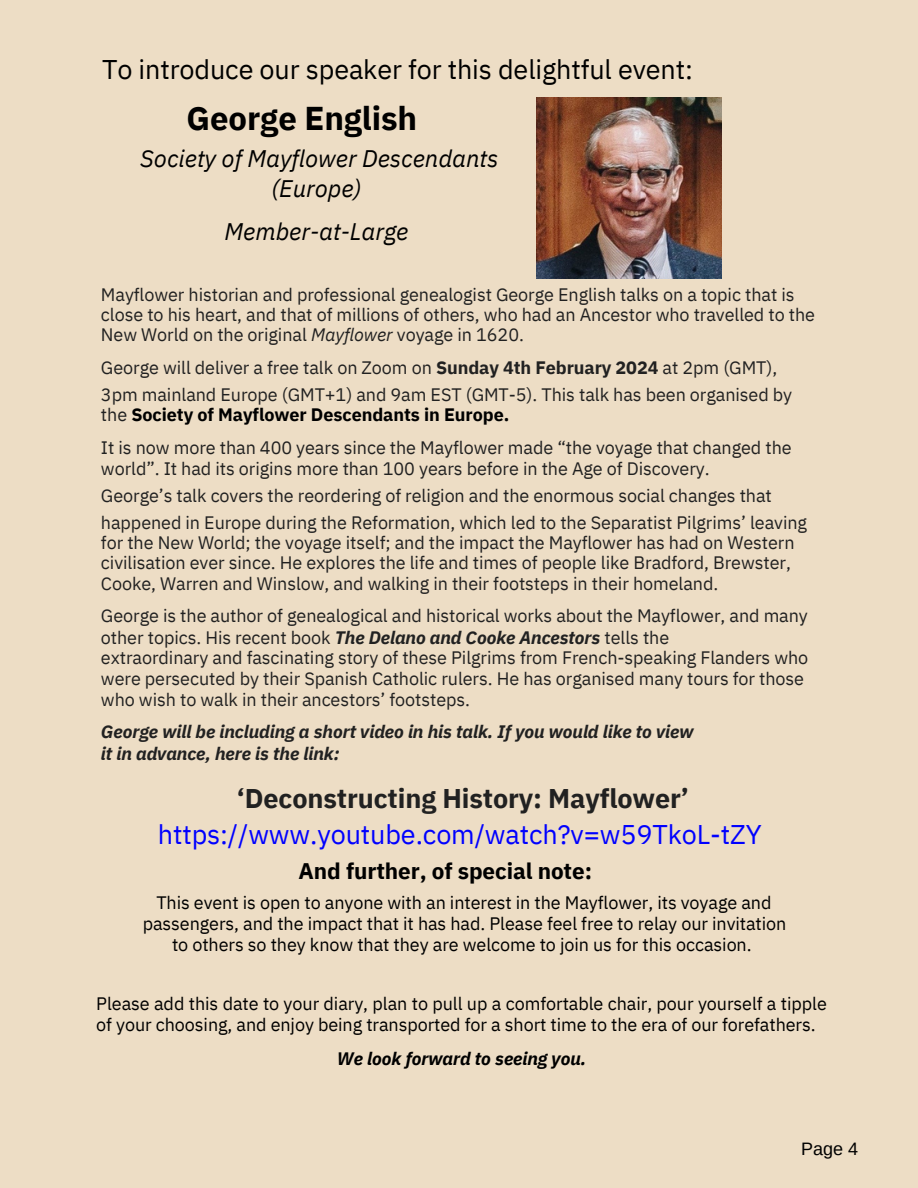
<style>
.page{position:relative;width:918px;height:1188px;background:#edddc5}
.page>*{position:absolute;margin:0;border:0;box-sizing:border-box;transform-origin:0 0}
.t1{font:700 33px "IBM Plex Sans";letter-spacing:-.005em;color:#000}
.t2{font:27px/36px "IBM Plex Sans";letter-spacing:-.005em;color:#00f;text-align:center}
.t3{font:27px "IBM Plex Sans";letter-spacing:-.005em;color:#000}
.t4{font:italic 24px/30.3px "IBM Plex Sans";letter-spacing:-.005em;color:#000;text-align:center}
.t5{font:700 22.5px "IBM Plex Sans";letter-spacing:-.005em;color:#000}
.t6{font:18px/20.2px "IBM Plex Sans";letter-spacing:-.005em;color:#212121}
.t7{font:18px/21.3px "IBM Plex Sans";letter-spacing:-.005em;color:#000;text-align:center}
.t8{font:italic 700 18px "IBM Plex Sans";letter-spacing:-.005em;color:#212121}
.t9{font:700 18px "IBM Plex Sans";letter-spacing:-.005em;color:#000}
.t10{font:italic 700 18px "IBM Plex Sans";letter-spacing:-.005em;color:#000}
.t11{font:18px "Arimo";color:#000}
.s1{font-style:italic}
.s2{font-weight:700}
.s3{font-weight:400;color:#212121}
.s4{font-weight:700;font-style:italic}
.s5{font-weight:700;color:#212121}
</style>
<div class="page">
<img style="left:536px;top:97px;width:186px;height:181px">
<h1 class="t3" style="left:102px;top:52px;width:592px">To introduce our speaker for this delightful event:</h1>
<p class="t1" style="left:187px;top:96px;width:232px">George English</p>
<p class="t4" style="left:140px;top:143px;width:360px">Society of Mayflower Descendants (Europe)</p>
<p class="t4" style="left:225px;top:216px;width:185px">Member-at-Large</p>
<p class="t6" style="left:101px;top:284px;width:716px">Mayflower historian and professional genealogist George English talks on a topic that is close to his heart, and that of millions of others, who had an Ancestor who travelled to the<br>New World on the original <span class="s1">Mayflower</span> voyage in 1620.</p>
<p class="t6" style="left:101px;top:357px;width:678px">George will deliver a free talk on Zoom on <span class="s2">Sunday 4th February 2024</span> at 2pm (GMT),</p>
<p class="t6" style="left:101px;top:384px;width:693px">3pm mainland Europe (GMT+1) and 9am EST (GMT-5). This talk has been organised by</p>
<p class="t9" style="left:101px;top:403px;width:410px"><span class="s3">the</span> Society of Mayflower Descendants in Europe.</p>
<p class="t6" style="left:101px;top:437px;width:692px">It is now more than 400 years since the Mayflower made “the voyage that changed the</p>
<p class="t6" style="left:101px;top:458px;width:610px">world”. It had its origins more than 100 years before in the Age of Discovery.</p>
<p class="t6" style="left:101px;top:485px;width:672px">George’s talk covers the reordering of religion and the enormous social changes that</p>
<p class="t6" style="left:101px;top:512px;width:708px">happened in Europe during the Reformation, which led to the Separatist Pilgrims’ leaving</p>
<p class="t6" style="left:101px;top:532px;width:695px">for the New World; the voyage itself; and the impact the Mayflower has had on Western</p>
<p class="t6" style="left:101px;top:553px;width:691px">civilisation ever since. He explores the life and times of people like Bradford, Brewster,</p>
<p class="t6" style="left:101px;top:573px;width:619px">Cooke, Warren and Winslow, and walking in their footsteps in their homeland.</p>
<p class="t6" style="left:101px;top:605px;width:708px">George is the author of genealogical and historical works about the Mayflower, and many</p>
<p class="t6" style="left:101px;top:627px;width:570px">other topics. His recent book <span class="s4">The Delano and Cooke Ancestors</span> tells the</p>
<p class="t6" style="left:101px;top:647px;width:709px">extraordinary and fascinating story of these Pilgrims from French-speaking Flanders who</p>
<p class="t6" style="left:101px;top:668px;width:705px">were persecuted by their Spanish Catholic rulers. He has organised many tours for those</p>
<p class="t6" style="left:101px;top:689px;width:371px">who wish to walk in their ancestors’ footsteps.</p>
<h2 class="t8" style="left:101px;top:720px;width:594px">George will be including a short video in his talk. If you would like to view</h2>
<h3 class="t8" style="left:101px;top:741px;width:240px">it in advance, here is the link:</h3>
<h4 class="t2" style="left:158px;top:780px;width:606px"><span class="s5">‘Deconstructing History: Mayflower’ </span>https://www.youtube.com/watch?v=w59TkoL-tZY</h4>
<p class="t5" style="left:299px;top:856px;width:295px">And further, of special note:</p>
<p class="t7" style="left:143px;top:891px;width:645px">This event is open to anyone with an interest in the Mayflower, its voyage and passengers, and the impact that it has had. Please feel free to relay our invitation to others so they know that they are welcome to join us for this occasion.</p>
<p class="t7" style="left:96px;top:992px;width:732px;text-align:left">Please add this date to your diary, plan to pull up a comfortable chair, pour yourself a tipple of your choosing, and enjoy being transported for a short time to the era of our forefathers.</p>
<p class="t10" style="left:337px;top:1046px;width:251px">We look forward to seeing you.</p>
<p class="t11" style="left:801px;top:1139px;width:59px">Page 4</p>
</div>
